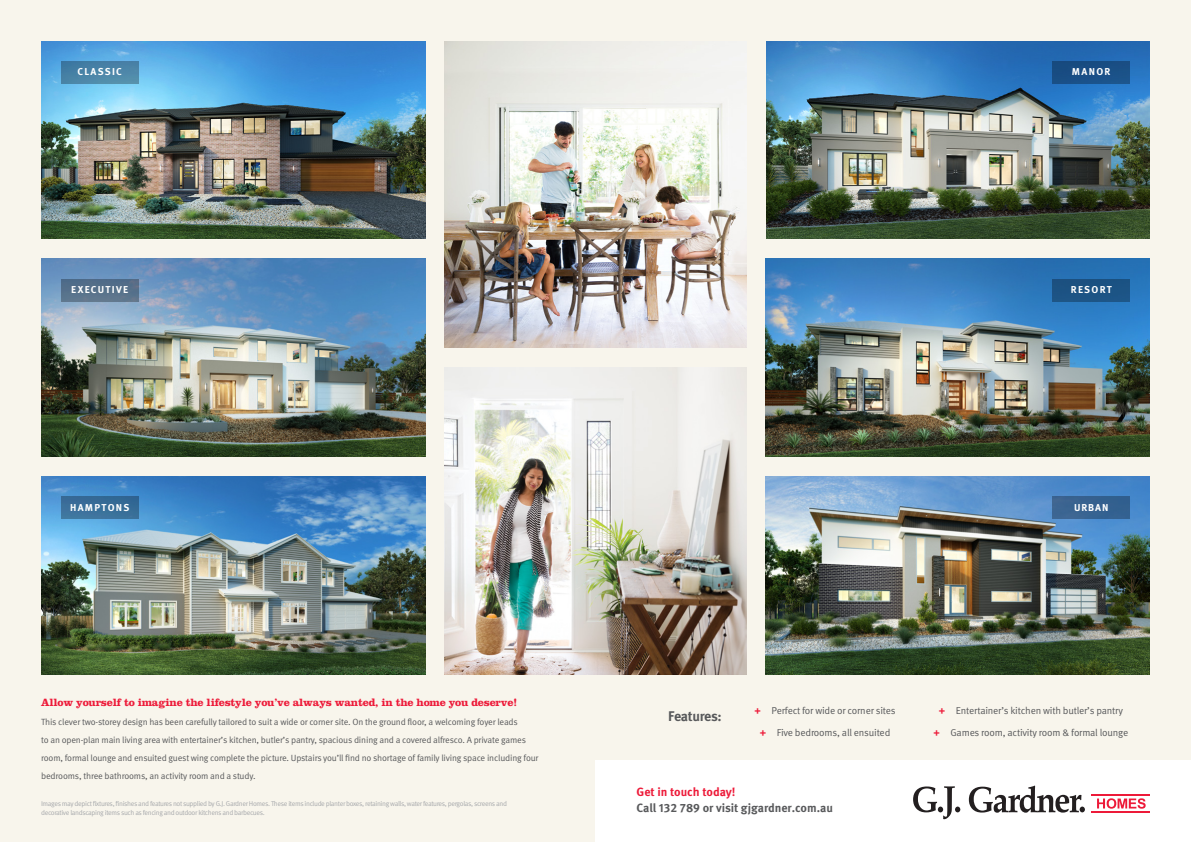
<style>
.page{position:relative;width:1191px;height:842px;background:#fff}
.page>*{position:absolute;margin:0;border:0;box-sizing:border-box;transform-origin:0 0}
.Paragraph{font:700 14px "Meta OT";letter-spacing:-.03em;color:#58595b}
.Contact_-_Clarendon{font:700 12px "Meta OT";color:#58595b}
.Contact_-_Clarendon-2{font:700 12px "Meta OT";color:#ed1a39}
.t1{font:700 11px "Clarendon LT Std";letter-spacing:-.02em;color:#ed1a39}
.t2{font:10px "Meta OT Norm";letter-spacing:-.02em;color:#58595b}
.Heading{font:700 10px "Meta OT";letter-spacing:.13em;color:#fff}
.t3{font:9px/18px "Meta OT Norm";letter-spacing:-.02em;color:#58595b}
.Paragraph-2{font:7px/9px "Meta OT Norm";letter-spacing:-.05em;color:#a7a9ac}
.s1{font-family:"Meta OT";font-weight:700;color:#ed1a39}
</style>
<div class="page">
<div style="left:0;top:0;width:604px;height:842px;background:#f8f5ec"></div>
<div style="left:587px;top:0;width:604px;height:842px;background:#f8f5ec"></div>
<div style="left:595px;top:760px;width:596px;height:82px;background:#fff"></div>
<svg style="left:1097px;top:798px;width:48px;height:11px"></svg>
<hr style="left:1091px;top:794px;width:58px;height:2px;background:#ed1a39">
<hr style="left:1091px;top:811px;width:58px;height:1px;background:#ed1a39">
<svg style="left:913px;top:786px;width:47px;height:33px"></svg>
<svg style="left:969px;top:785px;width:116px;height:28px"></svg>
<img style="left:41px;top:259px;width:384px;height:197px">
<img style="left:41px;top:476px;width:384px;height:198px">
<img style="left:41px;top:41px;width:384px;height:198px">
<div style="left:61px;top:496px;width:77px;height:23px;background:#396f99"></div>
<div style="left:61px;top:279px;width:77px;height:22px;background:#56718b"></div>
<div style="left:61px;top:61px;width:77px;height:23px;background:#4a84a7"></div>
<img style="left:766px;top:41px;width:383px;height:198px">
<img style="left:766px;top:259px;width:383px;height:197px">
<img style="left:766px;top:476px;width:383px;height:198px">
<div style="left:1052px;top:61px;width:78px;height:23px;background:#1a4f85"></div>
<div style="left:1052px;top:279px;width:78px;height:22px;background:#1c5384"></div>
<div style="left:1052px;top:496px;width:78px;height:23px;background:#376290"></div>
<img style="left:445px;top:41px;width:301px;height:307px">
<img style="left:445px;top:368px;width:301px;height:306px">
<p class="Heading" style="left:78px;top:65px;width:46px">CLASSIC</p>
<p class="Heading" style="left:1072px;top:65px;width:40px">MANOR</p>
<p class="Heading" style="left:71px;top:283px;width:58px">EXECUTIVE</p>
<p class="Heading" style="left:1070px;top:283px;width:42px">RESORT</p>
<p class="Heading" style="left:70px;top:501px;width:61px">HAMPTONS</p>
<p class="Heading" style="left:1074px;top:501px;width:36px">URBAN</p>
<h3 class="t1" style="left:41px;top:696px;width:477px">Allow yourself to imagine the lifestyle you’ve always wanted, in the home you deserve!</h3>
<h3 class="t3" style="left:41px;top:713px;width:499px">This clever two-storey design has been carefully tailored to suit a wide or corner site. On the ground floor, a welcoming foyer leads<br>to an open-plan main living area with entertainer’s kitchen, butler’s pantry, spacious dining and a covered alfresco. A private games room, formal lounge and ensuited guest wing complete the picture. Upstairs you’ll find no shortage of family living space including four bedrooms, three bathrooms, an activity room and a study.</h3>
<p class="Paragraph-2" style="left:41px;top:799px;width:467px">Images may depict fixtures, finishes and features not supplied by G.J. Gardner Homes. These items include planter boxes, retaining walls, water features, pergolas, screens and decorative landscaping items such as fencing and outdoor kitchens and barbecues.</p>
<p class="Paragraph" style="left:668px;top:707px;width:55px">Features:</p>
<p class="t2" style="left:754px;top:704px;width:142px"><span class="s1">+</span> Perfect for wide or corner sites</p>
<p class="t2" style="left:759px;top:726px;width:132px"><span class="s1">+</span> Five bedrooms, all ensuited</p>
<p class="Contact_-_Clarendon-2" style="left:636px;top:784px;width:100px">Get in touch today!</p>
<p class="Contact_-_Clarendon" style="left:636px;top:800px;width:198px">Call 132 789 or visit gjgardner.com.au</p>
<p class="t2" style="left:939px;top:704px;width:186px"><span class="s1">+</span> Entertainer’s kitchen with butler’s pantry</p>
<p class="t2" style="left:933px;top:726px;width:196px"><span class="s1">+</span> Games room, activity room &amp; formal lounge</p>
</div>
